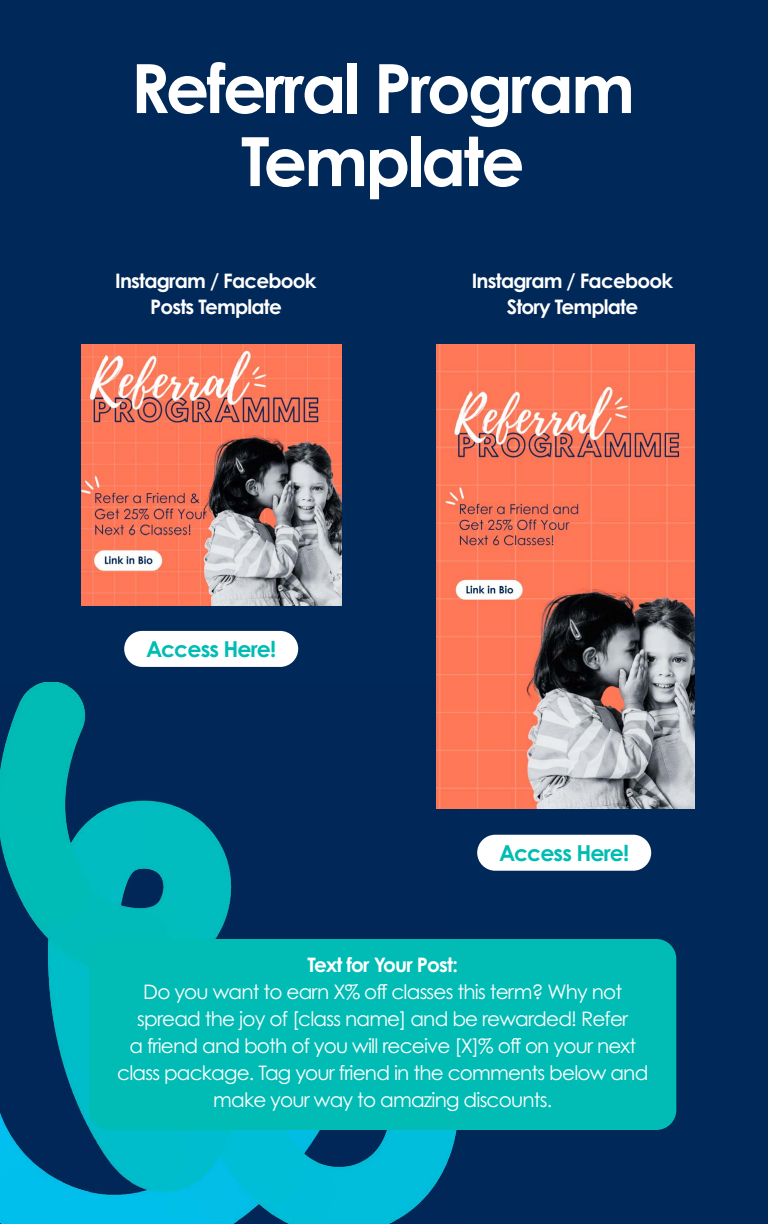
<style>
.page{position:relative;width:768px;height:1224px;background:#002858}
.page>*{position:absolute;margin:0;border:0;box-sizing:border-box;transform-origin:0 0}
.t1{font:700 68px/73px "Century Gothic Pro";letter-spacing:-.04em;color:#fff;text-align:center}
.t2{font:700 22px "Century Gothic Pro";letter-spacing:-.04em;color:#00bcb4}
.t3{font:20px/27px "Century Gothic Pro";letter-spacing:-.04em;color:#fff;text-align:center}
.t4{font:700 20px/26px "Century Gothic Pro";letter-spacing:-.04em;color:#fff;text-align:center}
</style>
<div class="page">
<img style="left:0;top:682px;width:459px;height:542px">
<div style="left:89px;top:939px;width:587px;height:191px;background:#00bcb4;border-radius:20px"></div>
<div style="left:124px;top:631px;width:174px;height:36px;background:#fff;border-radius:18px"></div>
<div style="left:477px;top:835px;width:174px;height:36px;background:#fff;border-radius:18px"></div>
<img style="left:436px;top:345px;width:258px;height:463px">
<img style="left:81px;top:345px;width:260px;height:260px">
<h1 class="t1" style="left:131px;top:51px;width:506px">Referral Program<br>Template</h1>
<p class="t4" style="left:115px;top:267px;width:203px">Instagram / Facebook<br>Posts Template</p>
<p class="t2" style="left:146px;top:635px;width:131px">Access Here!</p>
<p class="t4" style="left:472px;top:267px;width:203px">Instagram / Facebook<br>Story Template</p>
<p class="t2" style="left:499px;top:839px;width:131px">Access Here!</p>
<p class="t4" style="left:308px;top:951px;width:152px">Text for Your Post:</p>
<p class="t3" style="left:117px;top:978px;width:533px">Do you want to earn X% off classes this term? Why not spread the joy of [class name] and be rewarded! Refer<br>a friend and both of you will receive [X]% off on your next class package. Tag your friend in the comments below and make your way to amazing discounts.</p>
</div>
